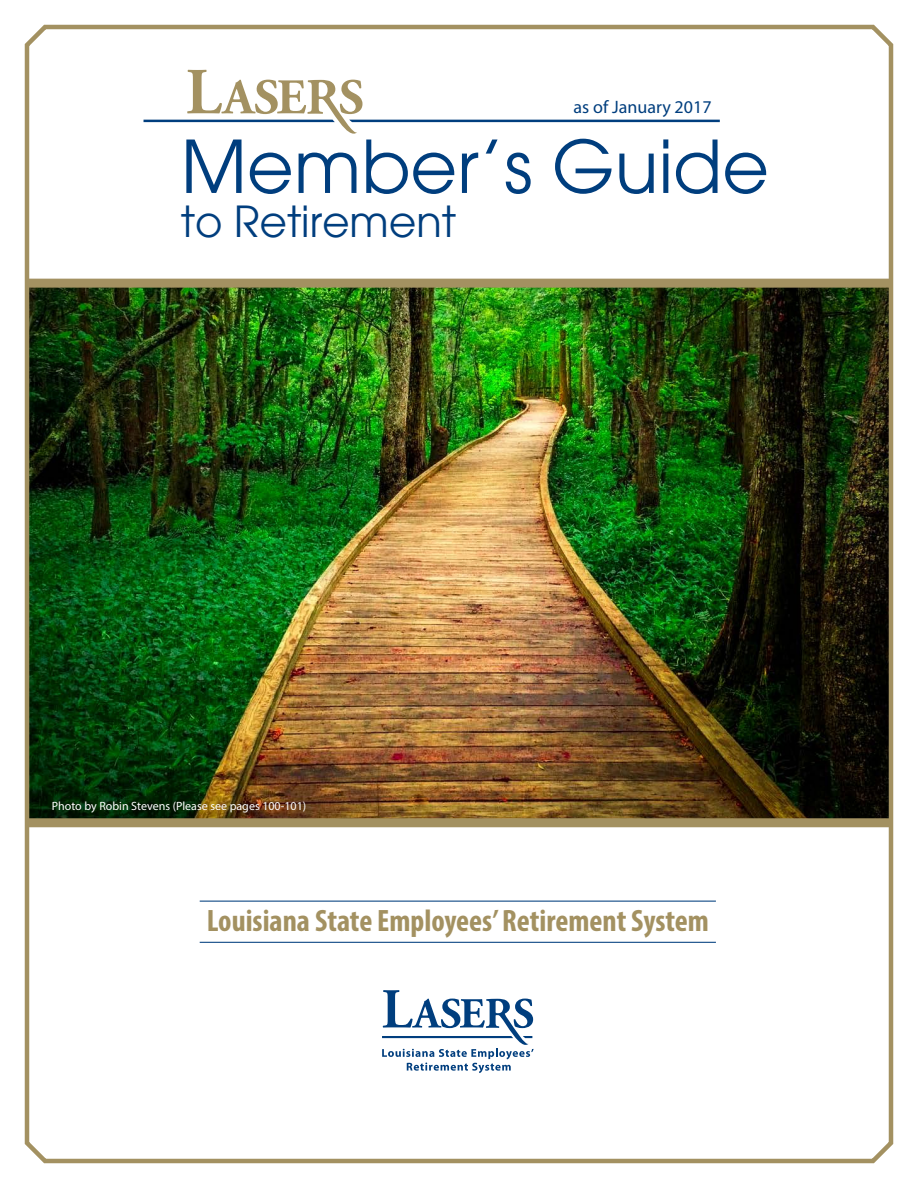
<style>
.page{position:relative;width:918px;height:1188px;background:#fff}
.page>*{position:absolute;margin:0;border:0;box-sizing:border-box;transform-origin:0 0}
.t1{font:72px "Avant Garde";color:#003e7e}
.t2{font:42px "Avant Garde";color:#003e7e}
.t3{font:700 condensed 31.05px "Myriad Pro";color:#a39161}
.t4{font:18px "Myriad Pro";color:#003e7e}
.t5{font:12px "Myriad Pro";color:#fff}
</style>
<div class="page">
<img style="left:24px;top:24px;width:870px;height:1140px">
<svg style="left:382px;top:990px;width:152px;height:83px"></svg>
<hr style="left:200px;top:901px;width:516px;height:1px;background:#003e7e">
<hr style="left:200px;top:942px;width:516px;height:1px;background:#003e7e">
<svg style="left:144px;top:70px;width:576px;height:71px"></svg>
<h3 class="t4" style="left:574px;top:96px;width:140px">as of January 2017</h3>
<h1 class="t1" style="left:181px;top:123px;width:590px">Member’s Guide</h1>
<h2 class="t2" style="left:181px;top:196px;width:277px">to Retirement</h2>
<p class="t5" style="left:52px;top:799px;width:256px">Photo by Robin Stevens (Please see pages 100-101)</p>
<h3 class="t3" style="left:207px;top:901px;width:504px">Louisiana State Employees’ Retirement System</h3>
</div>
